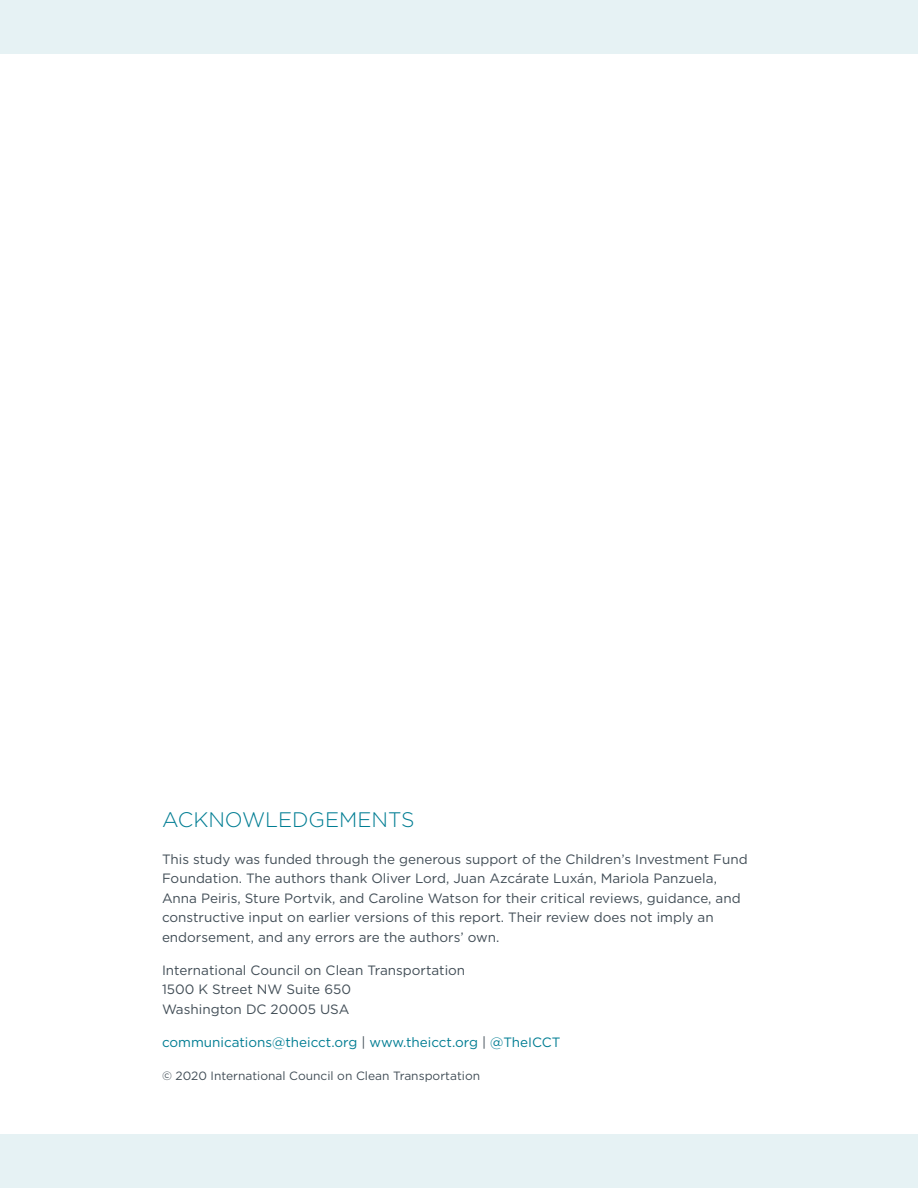
<style>
.page{position:relative;width:918px;height:1188px;background:#fff}
.page>*{position:absolute;margin:0;border:0;box-sizing:border-box;transform-origin:0 0}
.t1{font:300 21px "Gotham";color:#007d93}
.t2{font:13.5px/19.5px "Gotham";color:#414d56}
.t3{font:13.5px "Gotham";color:#007d93}
.t4{font:12px "Gotham";color:#414d56}
.s1{color:#414d56}
</style>
<div class="page">
<div style="left:0;top:1134px;width:918px;height:54px;background:#e6f2f4"></div>
<div style="left:0;top:0;width:918px;height:54px;background:#e6f2f4"></div>
<h1 class="t1" style="left:162px;top:806px;width:254px">ACKNOWLEDGEMENTS</h1>
<p class="t2" style="left:162px;top:849px;width:587px">This study was funded through the generous support of the Children’s Investment Fund Foundation. The authors thank Oliver Lord, Juan Azcárate Luxán, Mariola Panzuela, Anna Peiris, Sture Portvik, and Caroline Watson for their critical reviews, guidance, and constructive input on earlier versions of this report. Their review does not imply an endorsement, and any errors are the authors’ own.</p>
<p class="t2" style="left:162px;top:960px;width:305px">International Council on Clean Transportation<br>1500 K Street NW Suite 650<br>Washington DC 20005 USA</p>
<p class="t3" style="left:162px;top:1034px;width:400px">communications@theicct.org <span class="s1">|</span> www.theicct.org <span class="s1">|</span> @TheICCT</p>
<p class="t4" style="left:162px;top:1068px;width:320px">© 2020 International Council on Clean Transportation</p>
</div>
